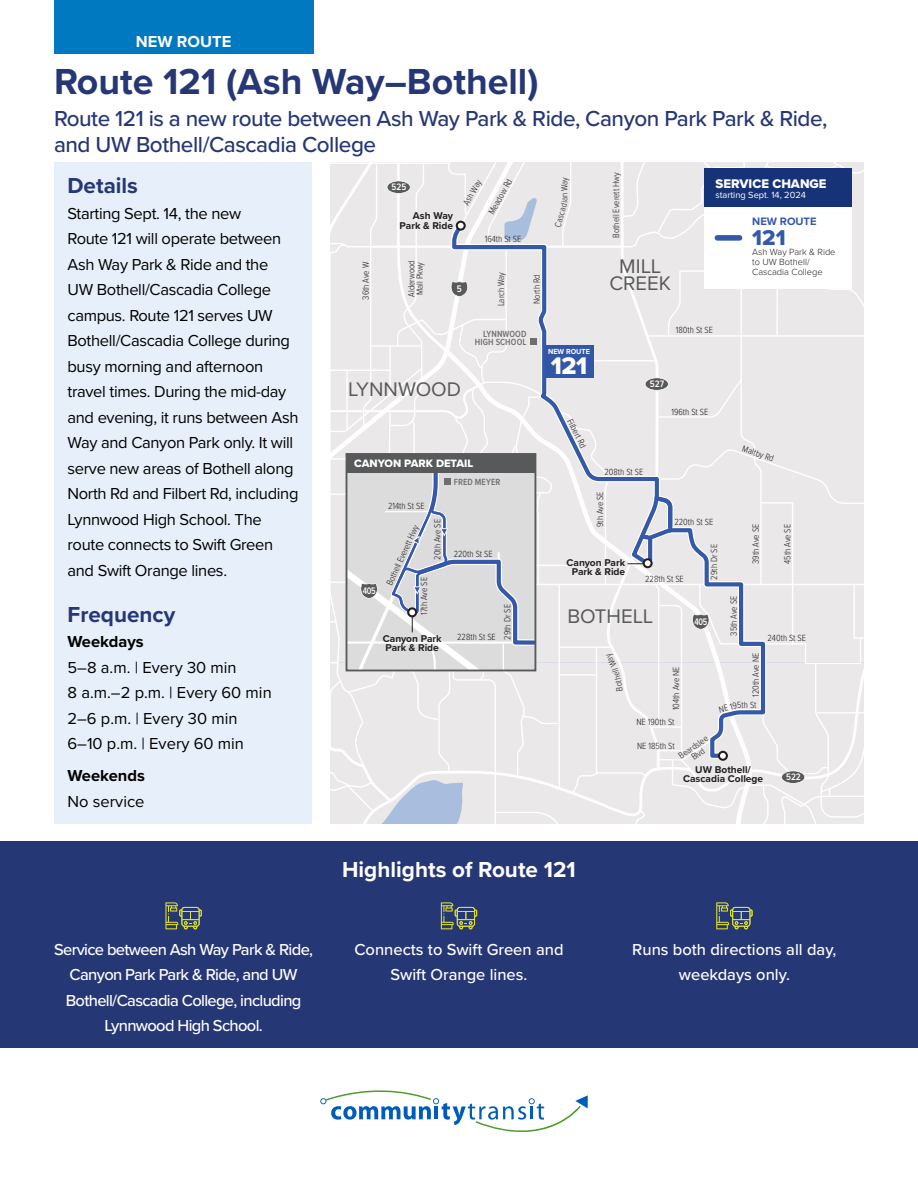
<style>
.page{position:relative;width:918px;height:1188px;background:#fff}
.page>*{position:absolute;margin:0;border:0;box-sizing:border-box;transform-origin:0 0}
.t1{font:700 37.5px "Proxima Nova";color:#263775}
.t2{font:24.9px "Proxima Nova Extrabld";color:#fff}
.t3{font:500 22.5px/25.5px "Proxima Nova";letter-spacing:-.02em;color:#263775}
.t4{font:700 22.5px "Proxima Nova";color:#fff}
.t5{font:700 22.5px "Proxima Nova";color:#263775}
.t6{font:22.2px "Proxima Nova Extrabld";color:#3559a8}
.t7{font:20.4px "Proxima Nova";color:#58595b}
.t8{font:700 20.4px "Proxima Nova";color:#fff}
.Body_No_Space_After{font:16.5px/25.5px "Proxima Nova";letter-spacing:-.02em;color:#000}
.Callout{font:500 16.5px/25.5px "Proxima Nova";letter-spacing:-.04em;color:#fff;text-align:center}
.Body_No_Space_After-2{font:16.5px/25.5px "Proxima Nova";color:#000}
.Callout-2{font:500 16.5px/25.5px "Proxima Nova";color:#fff;text-align:center}
.t9{font:700 16.5px "Proxima Nova";color:#000}
.t10{font:700 16.5px "Proxima Nova";color:#fff}
.t11{font:13.05px "Proxima Nova Extrabld";color:#fff}
.t12{font:11.1px "Proxima Nova Extrabld";color:#fff}
.t13{font:700 11.1px "Proxima Nova";color:#3559a8}
.t14{font:700 10.2px/9.3px "Proxima Nova";color:#231f20;text-align:center}
.t15{font:600 9.9px "Proxima Nova Cond";letter-spacing:-.03em;color:#fff;scale:.9 1}
.t16{font:600 9.9px "Proxima Nova Cond";letter-spacing:-.03em;color:#fff}
.t17{font:600 9.6px "Proxima Nova Cond";color:#fff}
.t18{font:300 9.3px/8.4px "Proxima Nova Cond";color:#231f20;text-align:center}
.t19{font:300 9.3px/10.1px "Proxima Nova";color:#231f20}
.t20{font:600 9.3px/8.4px "Proxima Nova Cond";letter-spacing:.01em;color:#6d6e71;text-align:right}
.t21{font:9.3px "Proxima Nova";color:#fff}
.t22{font:700 7.65px "Proxima Nova";color:#fff;scale:.95 1}
</style>
<div class="page">
<svg style="left:320px;top:1090px;width:268px;height:42px"></svg>
<div style="left:54px;top:0;width:259px;height:54px;background:#0079c1"></div>
<div style="left:54px;top:162px;width:258px;height:661px;background:#e7f0fa"></div>
<div style="left:0;top:841px;width:918px;height:207px;background:#263775"></div>
<svg style="left:165px;top:902px;width:37px;height:27px"></svg>
<svg style="left:441px;top:902px;width:36px;height:27px"></svg>
<svg style="left:716px;top:902px;width:37px;height:27px"></svg>
<svg style="left:330px;top:162px;width:534px;height:661px;background:#e1e0e4"></svg>
<p class="t10" style="left:136px;top:29px;width:97px">NEW ROUTE</p>
<h1 class="t1" style="left:54px;top:54px;width:486px">Route 121 (Ash Way–Bothell)</h1>
<h3 class="t3" style="left:54px;top:105px;width:775px">Route 121 is a new route between Ash Way Park &amp; Ride, Canyon Park Park &amp; Ride, and UW Bothell/Cascadia College</h3>
<h3 class="t5" style="left:68px;top:169px;width:72px">Details</h3>
<p class="Body_No_Space_After" style="left:68px;top:200px;width:232px">Starting Sept. 14, the new<br>Route 121 will operate between<br>Ash Way Park &amp; Ride and the<br>UW Bothell/Cascadia College campus. Route 121 serves UW<br>Bothell/Cascadia College during busy morning and afternoon travel times. During the mid-day and evening, it runs between Ash<br>Way and Canyon Park only. It will serve new areas of Bothell along<br>North Rd and Filbert Rd, including<br>Lynnwood High School. The route connects to Swift Green and Swift Orange lines.</p>
<h3 class="t5" style="left:68px;top:597px;width:109px">Frequency</h3>
<p class="t9" style="left:68px;top:629px;width:78px">Weekdays</p>
<p class="Body_No_Space_After-2" style="left:68px;top:654px;width:206px">5–8 a.m. | Every 30 min<br>8 a.m.–2 p.m. | Every 60 min<br>2–6 p.m. | Every 30 min<br>6–10 p.m. | Every 60 min</p>
<p class="t9" style="left:68px;top:764px;width:79px">Weekends</p>
<p class="Body_No_Space_After-2" style="left:68px;top:788px;width:79px">No service</p>
<p class="t18" style="left:361px;top:300px;width:39px;rotate:-90deg">36th Ave W</p>
<p class="t17" style="left:392px;top:180px;width:16px">525</p>
<p class="t14" style="left:400px;top:211px;width:55px;text-align:right">Ash Way<br>Park &amp; Ride</p>
<p class="t18" style="left:461px;top:202px;width:30px;rotate:-61deg">Ash W ay</p>
<p class="t18" style="left:487px;top:212px;width:41px;rotate:-61deg">Meadow Rd</p>
<p class="t18" style="left:485px;top:234px;width:38px">164th St SE</p>
<p class="t18" style="left:560px;top:201px;width:26px;rotate:-90deg">an Way</p>
<p class="t18" style="left:553px;top:225px;width:26px;rotate:-74deg">Cascad</p>
<p class="t18" style="left:612px;top:238px;width:67px;rotate:-90deg">Bothell Everett Hwy</p>
<p class="t18" style="left:407px;top:297px;width:38px;text-align:left;rotate:-90deg">Alderwood<br>Mall Pkwy</p>
<p class="t7" style="left:619px;top:251px;width:44px">MILL</p>
<p class="t18" style="left:496px;top:306px;width:36px;rotate:-90deg">Larch Way</p>
<p class="t18" style="left:532px;top:304px;width:31px;rotate:-90deg">North Rd</p>
<p class="t16" style="left:457px;top:282px;width:7px">5</p>
<p class="t7" style="left:609px;top:268px;width:63px">CREEK</p>
<p class="t8" style="left:748px;top:169px;width:69px">ROUTE</p>
<p class="t13" style="left:752px;top:214px;width:66px">NEW ROUTE</p>
<p class="t6" style="left:752px;top:221px;width:35px">121</p>
<p class="t19" style="left:752px;top:246px;width:85px">Ash Way Park &amp; Ride to UW Bothell/<br>Cascadia College</p>
<p class="t11" style="left:716px;top:173px;width:113px">SERVICE CHANGE</p>
<p class="t21" style="left:716px;top:188px;width:92px">starting Sept. 14, 2024</p>
<p class="t20" style="left:475px;top:329px;width:53px">LYNNWOOD<br>HIGH SCHOOL</p>
<p class="t22" style="left:548px;top:346px;width:46px">NEW ROUTE</p>
<p class="t2" style="left:551px;top:347px;width:38px">121</p>
<p class="t18" style="left:676px;top:326px;width:39px">180th St SE</p>
<p class="t7" style="left:348px;top:374px;width:115px">LYNNWOOD</p>
<p class="t12" style="left:354px;top:455px;width:121px">CANYON PARK DETAIL</p>
<p class="t20" style="left:454px;top:477px;width:48px">FRED MEYER</p>
<p class="t15" style="left:363px;top:584px;width:16px">405</p>
<p class="t18" style="left:388px;top:501px;width:38px">214th St SE</p>
<p class="t18" style="left:385px;top:583px;width:67px;rotate:-66deg">Bothell Everett Hwy</p>
<p class="t18" style="left:433px;top:560px;width:42px;rotate:-90deg">20th Ave SE</p>
<p class="t18" style="left:419px;top:615px;width:39px;rotate:-90deg">17th Ave SE</p>
<p class="t18" style="left:454px;top:549px;width:40px">220th St SE</p>
<p class="t14" style="left:383px;top:634px;width:60px">Canyon Park</p>
<p class="t18" style="left:457px;top:632px;width:40px">228th St SE</p>
<p class="t14" style="left:385px;top:643px;width:55px">Park &amp; Ride</p>
<p class="t18" style="left:503px;top:640px;width:37px;rotate:-90deg">29th Dr SE</p>
<p class="t17" style="left:650px;top:377px;width:16px">527</p>
<p class="t18" style="left:574px;top:417px;width:33px;rotate:63deg">Filbert Rd</p>
<p class="t18" style="left:605px;top:467px;width:40px">208th St SE</p>
<p class="t18" style="left:595px;top:527px;width:37px;rotate:-90deg">9th Ave SE</p>
<p class="t18" style="left:671px;top:407px;width:38px">196th St SE</p>
<p class="t18" style="left:674px;top:518px;width:40px">220th St SE</p>
<p class="t14" style="left:566px;top:558px;width:60px">Canyon Park<br>Park &amp; Ride</p>
<p class="t18" style="left:645px;top:574px;width:40px">228th St SE</p>
<p class="t7" style="left:567px;top:601px;width:87px">BOTHELL</p>
<p class="t18" style="left:709px;top:580px;width:37px;rotate:-90deg">29th Dr SE</p>
<p class="t15" style="left:694px;top:615px;width:16px">405</p>
<p class="t18" style="left:672px;top:710px;width:45px;rotate:-90deg">104th Ave NE</p>
<p class="t18" style="left:636px;top:718px;width:40px">NE 190th St</p>
<p class="t18" style="left:637px;top:741px;width:39px">NE 185th St</p>
<p class="t18" style="left:677px;top:753px;width:35px;rotate:-35deg">Beardslee<br>Blvd</p>
<p class="t18" style="left:744px;top:444px;width:34px;rotate:19deg">Maltby Rd</p>
<p class="t18" style="left:729px;top:636px;width:41px;rotate:-90deg">35th Ave SE</p>
<p class="t18" style="left:751px;top:564px;width:42px;rotate:-90deg">39th Ave SE</p>
<p class="t18" style="left:783px;top:564px;width:41px;rotate:-90deg">45th Ave SE</p>
<p class="t18" style="left:751px;top:697px;width:45px;rotate:-90deg">120th Ave NE</p>
<p class="t18" style="left:768px;top:634px;width:40px">240th St SE</p>
<p class="t18" style="left:742px;top:700px;width:16px">th St</p>
<p class="t14" style="left:683px;top:764px;width:82px">UW Bothell/<br>Cascadia College</p>
<p class="t17" style="left:786px;top:770px;width:16px">522</p>
<h3 class="t4" style="left:342px;top:853px;width:235px">Highlights of Route 121</h3>
<p class="Callout" style="left:54px;top:936px;width:260px">Service between Ash Way Park &amp; Ride,<br>Canyon Park Park &amp; Ride, and UW<br>Bothell/Cascadia College, including<br>Lynnwood High School.</p>
<p class="Callout-2" style="left:354px;top:936px;width:211px">Connects to Swift Green and<br>Swift Orange lines.</p>
<p class="Callout-2" style="left:632px;top:936px;width:206px">Runs both directions all day, weekdays only.</p>
</div>
